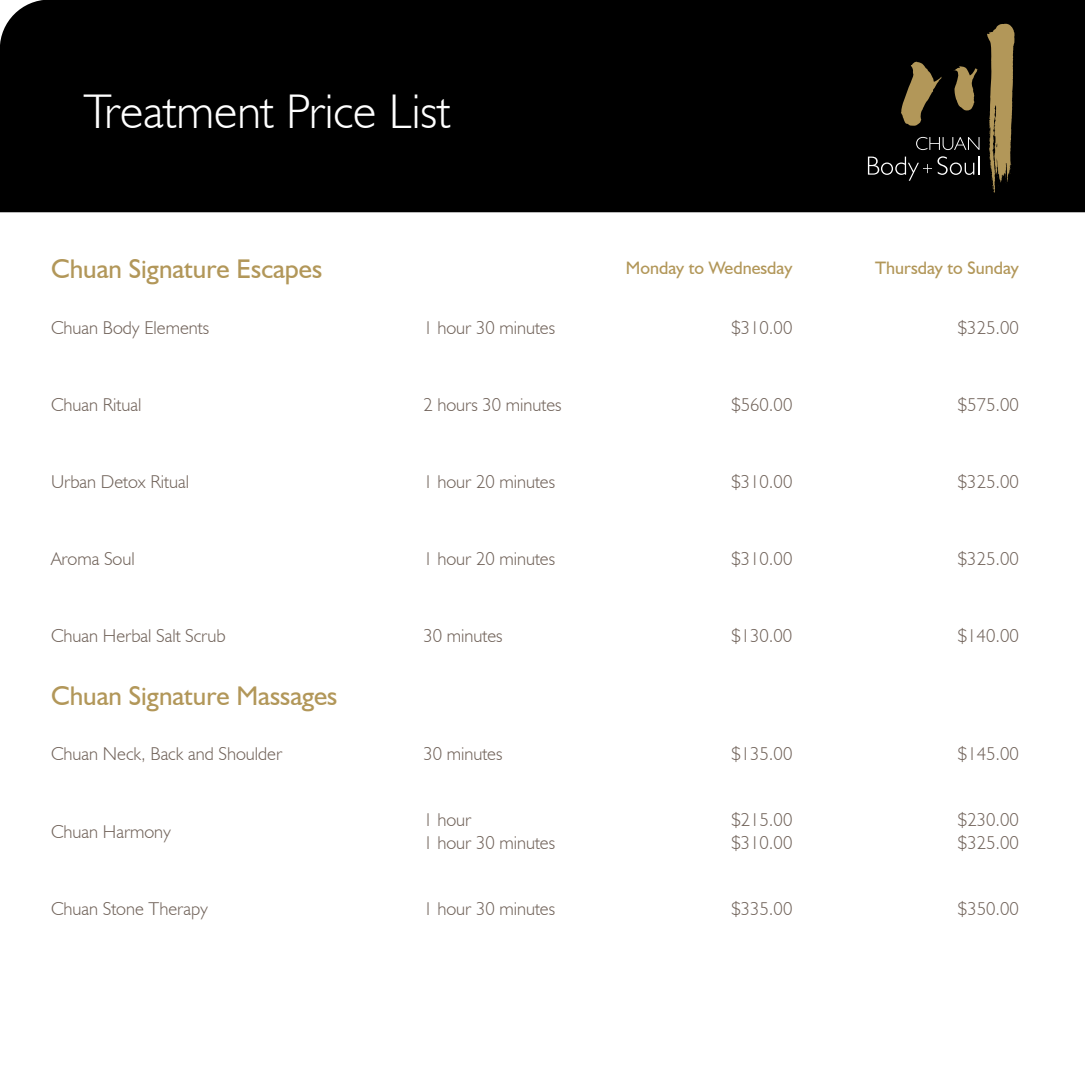
<style>
.page{position:relative;width:1085px;height:1085px;background:#fff}
.page>*{position:absolute;margin:0;border:0;box-sizing:border-box;transform-origin:0 0}
.t1{font:300 48.6px "Humanist 521 BT";color:#fff}
.t2{font:27px "Humanist 521 BT";color:#b29759}
.t3{font:300 18.45px/22.3px "Humanist 521 BT";color:#706259}
.t4{font:18px "Humanist 521 BT";color:#b29759}
</style>
<div class="page">
<div style="left:0;top:0;width:1084px;height:213px;background:#000"></div>
<svg style="left:986px;top:23px;width:28px;height:170px;background:#76643b"></svg>
<svg style="left:900px;top:61px;width:41px;height:65px;background:#54472a"></svg>
<svg style="left:953px;top:66px;width:24px;height:45px"></svg>
<svg style="left:915px;top:137px;width:64px;height:13px"></svg>
<svg style="left:867px;top:156px;width:64px;height:25px;background:#232323"></svg>
<svg style="left:937px;top:156px;width:41px;height:19px"></svg>
<h1 class="t1" style="left:83px;top:81px;width:368px">Treatment Price List</h1>
<h2 class="t2" style="left:51px;top:252px;width:273px">Chuan Signature Escapes</h2>
<p class="t4" style="left:626px;top:257px;width:168px">Monday to Wednesday</p>
<p class="t4" style="left:875px;top:257px;width:145px">Thursday to Sunday</p>
<p class="t3" style="left:51px;top:316px;width:160px">Chuan Body Elements</p>
<p class="t3" style="left:423px;top:316px;width:133px">1 hour 30 minutes</p>
<p class="t3" style="left:731px;top:316px;width:62px">$310.00</p>
<p class="t3" style="left:957px;top:316px;width:62px">$325.00</p>
<p class="t3" style="left:51px;top:393px;width:92px">Chuan Ritual</p>
<p class="t3" style="left:423px;top:393px;width:140px">2 hours 30 minutes</p>
<p class="t3" style="left:731px;top:393px;width:62px">$560.00</p>
<p class="t3" style="left:957px;top:393px;width:62px">$575.00</p>
<p class="t3" style="left:51px;top:470px;width:139px">Urban Detox Ritual</p>
<p class="t3" style="left:423px;top:470px;width:133px">1 hour 20 minutes</p>
<p class="t3" style="left:731px;top:470px;width:62px">$310.00</p>
<p class="t3" style="left:957px;top:470px;width:62px">$325.00</p>
<p class="t3" style="left:51px;top:547px;width:85px">Aroma Soul</p>
<p class="t3" style="left:423px;top:547px;width:133px">1 hour 20 minutes</p>
<p class="t3" style="left:731px;top:547px;width:62px">$310.00</p>
<p class="t3" style="left:957px;top:547px;width:62px">$325.00</p>
<p class="t3" style="left:51px;top:624px;width:176px">Chuan Herbal Salt Scrub</p>
<p class="t3" style="left:423px;top:624px;width:81px">30 minutes</p>
<p class="t3" style="left:731px;top:624px;width:62px">$130.00</p>
<p class="t3" style="left:957px;top:624px;width:62px">$140.00</p>
<h2 class="t2" style="left:51px;top:678px;width:288px">Chuan Signature Massages</h2>
<p class="t3" style="left:51px;top:742px;width:233px">Chuan Neck, Back and Shoulder</p>
<p class="t3" style="left:423px;top:742px;width:81px">30 minutes</p>
<p class="t3" style="left:731px;top:742px;width:62px">$135.00</p>
<p class="t3" style="left:957px;top:742px;width:62px">$145.00</p>
<p class="t3" style="left:51px;top:819px;width:121px">Chuan Harmony</p>
<p class="t3" style="left:423px;top:808px;width:133px">1 hour<br>1 hour 30 minutes</p>
<p class="t3" style="left:731px;top:808px;width:62px">$215.00 $310.00</p>
<p class="t3" style="left:957px;top:808px;width:62px">$230.00 $325.00</p>
<p class="t3" style="left:51px;top:896px;width:158px">Chuan Stone Therapy</p>
<p class="t3" style="left:423px;top:896px;width:133px">1 hour 30 minutes</p>
<p class="t3" style="left:731px;top:896px;width:62px">$335.00</p>
<p class="t3" style="left:957px;top:896px;width:62px">$350.00</p>
</div>
